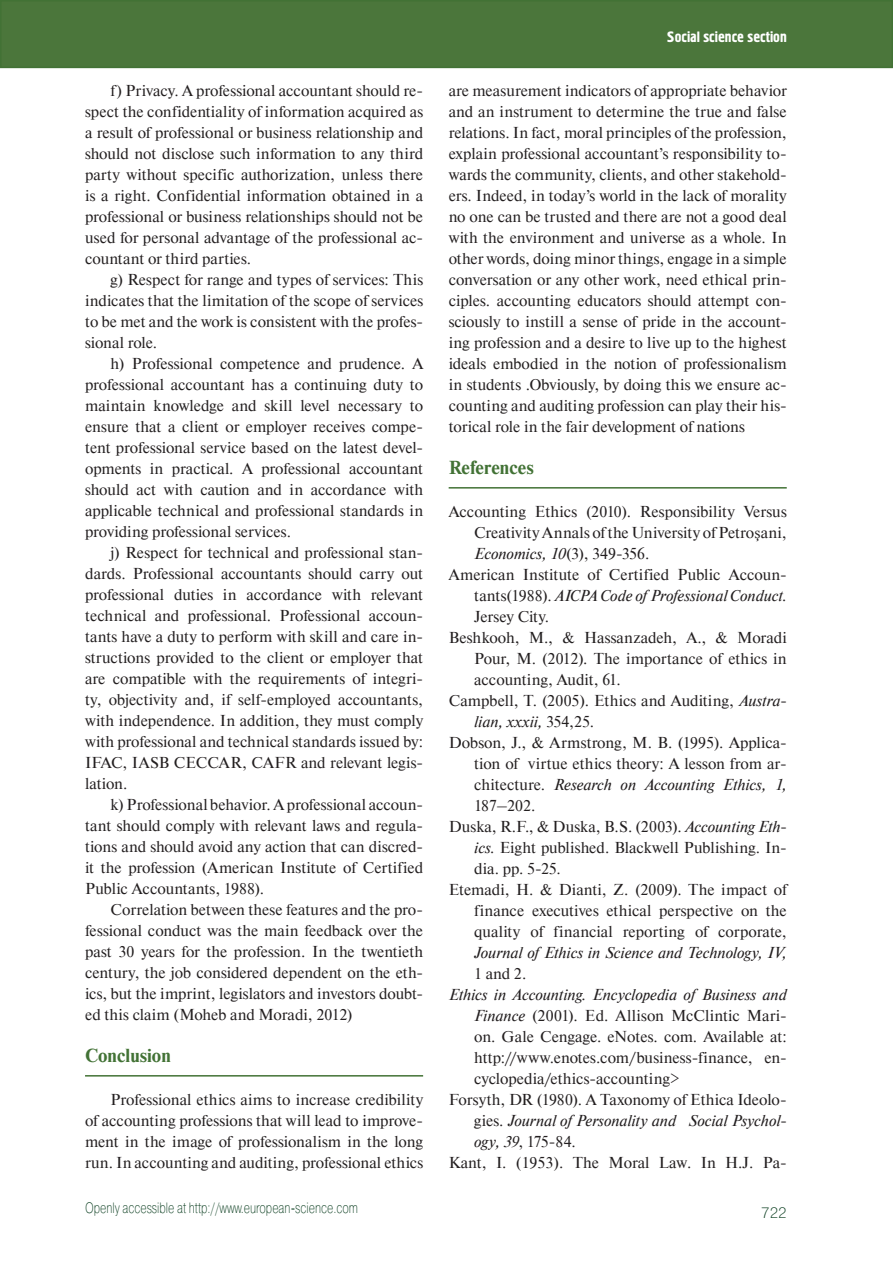
<style>
.page{position:relative;width:893px;height:1263px;background:#fff}
.page>*{position:absolute;margin:0;border:0;box-sizing:border-box;transform-origin:0 0}
.t1{font:700 18.75px "Newton C";color:#427235}
.t2{font:15.75px/21px "Newton C";color:#231f20;text-align:justify}
.t3{font:italic 15.75px "Newton C";color:#231f20}
.t4{font:15px "Pragmatica Light C";color:#0b3e20;scale:.75 1}
.t5{font:15px "Hermes C";color:#fff}
.t6{font:15px "Pragmatica Light C";color:#0b3e20}
.s1{font-family:"Times New Roman"}
.s2{font-style:normal}
.s3{font-style:italic}
</style>
<div class="page">
<div style="left:1px;top:1px;width:891px;height:66px;background:#4b763b"></div>
<div style="left:0;top:0;width:893px;height:68px;border:2px solid #427235"></div>
<hr style="left:85px;top:1075px;width:338px;height:2px;background:#427235">
<hr style="left:449px;top:487px;width:338px;height:2px;background:#427235">
<p class="t2" style="left:85px;top:81px;width:340px;text-indent:26px">f) Privacy. A professional accountant should re&shy;spect the confidentiality of information acquired as a result of professional or business relationship and should not disclose such information to any third party without specific authorization, unless there is a right. Confidential information obtained in a professional or business relationships should not be used for personal advantage of the professional ac&shy;countant or third parties.</p>
<p class="t2" style="left:85px;top:270px;width:340px;text-indent:26px">g) Respect for range and types of services: This indicates that the limitation of the scope of services to be met and the work is consistent with the profes&shy;sional role.</p>
<p class="t2" style="left:85px;top:354px;width:340px;text-indent:26px">h) Professional competence and prudence. A professional accountant has a continuing duty to maintain knowledge and skill level necessary to ensure that a client or employer receives compe&shy;tent professional service based on the latest devel&shy;opments in practical. A professional accountant should act with caution and in accordance with applicable technical and professional standards in providing professional services.</p>
<p class="t2" style="left:85px;top:543px;width:340px;text-indent:26px">j) Respect for technical and professional stan&shy;dards. Professional accountants should carry out professional duties in accordance with relevant technical and professional. Professional accoun&shy;tants have a duty to perform with skill and care in&shy;structions provided to the client or employer that are compatible with the requirements of integri&shy;ty, objectivity and, if self-employed accountants, with independence. In addition, they must comply with professional and technical standards issued by:<br>IFAC, IASB CECCAR, CAFR and relevant legis&shy;lation.</p>
<p class="t2" style="left:85px;top:795px;width:340px;text-indent:26px">k) Professional behavior. A professional accoun&shy;tant should comply with relevant laws and regula&shy;tions and should avoid any action that can discred&shy;it the profession (American Institute of Certified Public Accountants, 1988).</p>
<p class="t2" style="left:85px;top:900px;width:340px;text-indent:26px">Correlation between these features and the pro&shy;fessional conduct was the main feedback over the past 30 years for the profession. In the twentieth century, the job considered dependent on the eth&shy;ics, but the imprint, legislators and investors doubt&shy;ed this claim (Moheb and Moradi, 2012)</p>
<p class="t1" style="left:85px;top:1048px;width:87px">Conclusion</p>
<p class="t2" style="left:85px;top:1090px;width:340px;text-indent:26px">Professional ethics aims to increase credibility of accounting professions that will lead to improve&shy;ment in the image of professionalism in the long run. In accounting and auditing, professional ethics</p>
<p class="t4" style="left:85px;top:1202px;width:365px">Openly accessible at http://www.european-science.com</p>
<p class="t5" style="left:667px;top:32px;width:121px">Social science section</p>
<p class="t2" style="left:449px;top:81px;width:340px">are measurement indicators of appropriate behavior and an instrument to determine the true and false relations. In fact, moral principles of the profession, explain professional accountant’s responsibility to&shy;wards the community, clients, and other stakehold&shy;ers. Indeed, in today’s world in the lack of morality no one can be trusted and there are not a good deal with the environment and universe as a whole. In other words, doing minor things, engage in a simple conversation or any other work, need ethical prin&shy;ciples. accounting educators should attempt con&shy;sciously to instill a sense of pride in the account&shy;ing profession and a desire to live up to the highest ideals embodied in the notion of professionalism in students .Obviously, by doing this we ensure ac&shy;counting and auditing profession can play their his&shy;torical role in the fair development of nations</p>
<p class="t1" style="left:449px;top:460px;width:87px">References</p>
<p class="t2" style="left:449px;top:502px;width:340px">Accounting Ethics (2010). Responsibility Versus</p>
<p class="t2" style="left:474px;top:523px;width:314px">Creativity Annals of the University of Petro<span class="s1">ş</span>ani,</p>
<p class="t3" style="left:474px;top:547px;width:177px">Economics, 10<span class="s2">(3), 349-356.</span></p>
<p class="t2" style="left:449px;top:565px;width:340px">American Institute of Certified Public Accoun-</p>
<p class="t3" style="left:474px;top:589px;width:314px"><span class="s2">tants(1988).</span> AICPA Code of Professional Conduct.</p>
<p class="t2" style="left:474px;top:607px;width:77px">Jersey City.</p>
<p class="t2" style="left:449px;top:628px;width:340px">Beshkooh, M., &amp; Hassanzadeh, A., &amp; Moradi</p>
<p class="t2" style="left:474px;top:649px;width:314px">Pour, M. (2012). The importance of ethics in</p>
<p class="t2" style="left:474px;top:670px;width:148px">accounting, Audit, 61.</p>
<p class="t2" style="left:449px;top:691px;width:340px">Campbell, T. (2005). Ethics and Auditing, <span class="s3">Austra-</span></p>
<p class="t3" style="left:474px;top:715px;width:121px">lian, xxxii, <span class="s2">354,25.</span></p>
<p class="t2" style="left:449px;top:733px;width:340px">Dobson, J., &amp; Armstrong, M. B. (1995). Applica-</p>
<p class="t2" style="left:474px;top:754px;width:314px">tion of virtue ethics theory: A lesson from ar-</p>
<p class="t3" style="left:474px;top:778px;width:314px"><span class="s2">chitecture.</span> Research on Accounting Ethics, 1,</p>
<p class="t2" style="left:474px;top:796px;width:63px">187–202.</p>
<p class="t2" style="left:449px;top:817px;width:340px">Duska, R.F., &amp; Duska, B.S. (2003). <span class="s3">Accounting Eth-</span></p>
<p class="t2" style="left:474px;top:838px;width:314px"><span class="s3">ics.</span> Eight published. Blackwell Publishing. In-</p>
<p class="t2" style="left:474px;top:859px;width:88px">dia. pp. 5-25.</p>
<p class="t2" style="left:449px;top:880px;width:340px">Etemadi, H. &amp; Dianti, Z. (2009). The impact of</p>
<p class="t2" style="left:474px;top:901px;width:314px">finance executives ethical perspective on the</p>
<p class="t2" style="left:474px;top:922px;width:314px">quality of financial reporting of corporate,</p>
<p class="t3" style="left:474px;top:946px;width:314px">Journal of Ethics in Science and Technology, IV,</p>
<p class="t2" style="left:474px;top:964px;width:54px">1 and 2.</p>
<p class="t3" style="left:449px;top:988px;width:340px">Ethics in Accounting. Encyclopedia of Business and</p>
<p class="t2" style="left:474px;top:1006px;width:314px"><span class="s3">Finance</span> (2001). Ed. Allison McClintic Mari-</p>
<p class="t2" style="left:474px;top:1027px;width:314px">on. Gale Cengage. eNotes. com. Available at:</p>
<p class="t2" style="left:474px;top:1048px;width:314px">http://www.enotes.com/business-finance, en-</p>
<p class="t2" style="left:474px;top:1069px;width:207px">cyclopedia/ethics-accounting&gt;</p>
<p class="t2" style="left:449px;top:1090px;width:340px">Forsyth, DR (1980). A Taxonomy of Ethica Ideolo-</p>
<p class="t3" style="left:474px;top:1114px;width:314px"><span class="s2">gies.</span> Journal of Personality and Social Psychol-</p>
<p class="t2" style="left:474px;top:1132px;width:103px"><span class="s3">ogy, 39</span>, 175-84.</p>
<p class="t2" style="left:449px;top:1152px;width:340px">Kant, I. (1953). The Moral Law. In H.J. Pa-</p>
<p class="t6" style="left:761px;top:1208px;width:27px">722</p>
</div>
